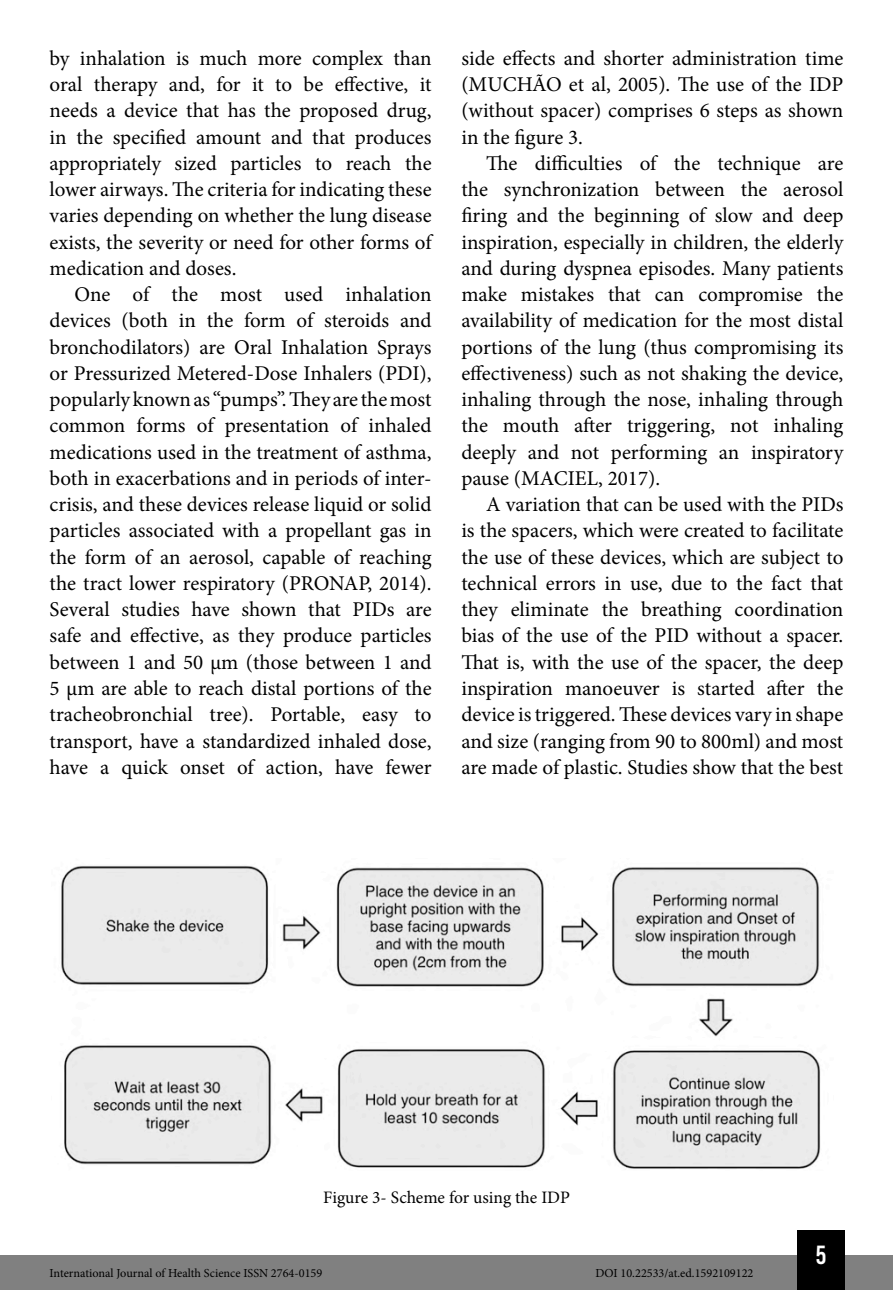
<style>
.page{position:relative;width:893px;height:1290px;background:#fff}
.page>*{position:absolute;margin:0;border:0;box-sizing:border-box;transform-origin:0 0}
.t1{font:26.25px "Bebas Kai";color:#fff}
.Texto_1{font:21px/26.2px "Minion Pro";color:#000;text-align:justify}
.Info_Imagem{font:17.5px "Minion Pro";color:#000}
.t2{font:12.25px "Minion Pro";color:#000}
</style>
<div class="page">
<div style="left:0;top:1255px;width:893px;height:35px;background:#808080"></div>
<div style="left:797px;top:1230px;width:48px;height:60px;background:#000"></div>
<img style="left:61px;top:865px;width:760px;height:304px">
<p class="Texto_1" style="left:50px;top:45px;width:384px">by inhalation is much more complex than oral therapy and, for it to be effective, it needs a device that has the proposed drug, in the specified amount and that produces appropriately sized particles to reach the lower airways. The criteria for indicating these varies depending on whether the lung disease exists, the severity or need for other forms of medication and doses.</p>
<p class="Texto_1" style="left:50px;top:281px;width:384px;text-indent:25px">One of the most used inhalation devices (both in the form of steroids and bronchodilators) are Oral Inhalation Sprays or Pressurized Metered-Dose Inhalers (PDI), popularly known as “pumps”. They are the most common forms of presentation of inhaled medications used in the treatment of asthma, both in exacerbations and in periods of inter&shy;crisis, and these devices release liquid or solid particles associated with a propellant gas in the form of an aerosol, capable of reaching the tract lower respiratory (PRONAP, 2014).<br>Several studies have shown that PIDs are safe and effective, as they produce particles between 1 and 50 µm (those between 1 and 5 µm are able to reach distal portions of the tracheobronchial tree). Portable, easy to transport, have a standardized inhaled dose, have a quick onset of action, have fewer</p>
<p class="Texto_1" style="left:461px;top:45px;width:383px">side effects and shorter administration time (MUCHÃO et al, 2005). The use of the IDP (without spacer) comprises 6 steps as shown in the figure 3.</p>
<p class="Texto_1" style="left:461px;top:150px;width:384px;text-indent:25px">The difficulties of the technique are the synchronization between the aerosol firing and the beginning of slow and deep inspiration, especially in children, the elderly and during dyspnea episodes. Many patients make mistakes that can compromise the availability of medication for the most distal portions of the lung (thus compromising its effectiveness) such as not shaking the device, inhaling through the nose, inhaling through the mouth after triggering, not inhaling deeply and not performing an inspiratory pause (MACIEL, 2017).</p>
<p class="Texto_1" style="left:461px;top:491px;width:384px;text-indent:25px">A variation that can be used with the PIDs is the spacers, which were created to facilitate the use of these devices, which are subject to technical errors in use, due to the fact that they eliminate the breathing coordination bias of the use of the PID without a spacer.<br>That is, with the use of the spacer, the deep inspiration manoeuver is started after the device is triggered. These devices vary in shape and size (ranging from 90 to 800ml) and most are made of plastic. Studies show that the best</p>
<p class="Info_Imagem" style="left:323px;top:1186px;width:248px">Figure 3- Scheme for using the IDP</p>
<p class="t2" style="left:50px;top:1265px;width:274px">International Journal of Health Science ISSN 2764-0159</p>
<p class="t2" style="left:595px;top:1265px;width:160px">DOI 10.22533/at.ed.1592109122</p>
<p class="t1" style="left:816px;top:1241px;width:12px">5</p>
</div>
